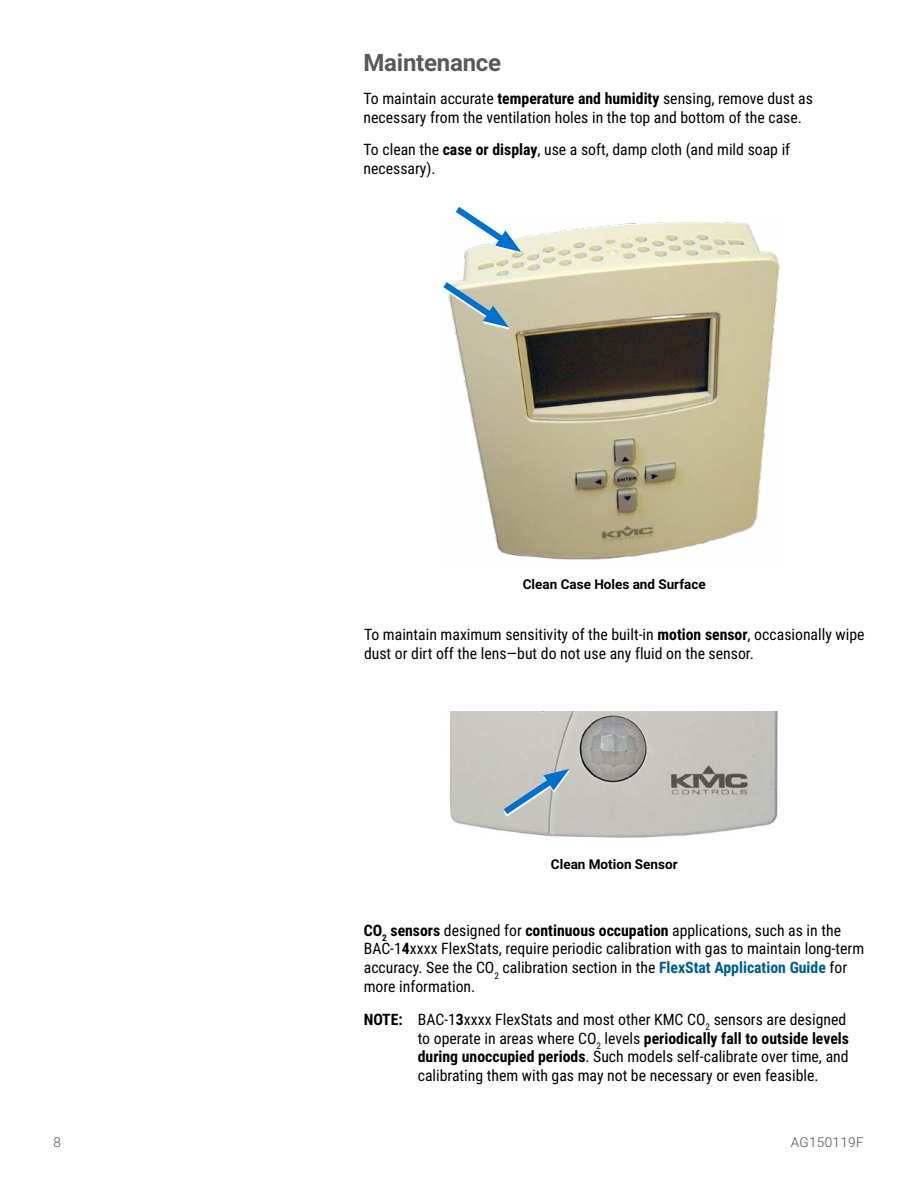
<style>
.page{position:relative;width:918px;height:1188px;background:#fff}
.page>*{position:absolute;margin:0;border:0;box-sizing:border-box;transform-origin:0 0}
.t1{font:700 24px "Roboto";letter-spacing:-.01em;color:#58595b}
.t2{font:15.75px/18.9px "Roboto Condensed";color:#000}
.t3{font:700 13.5px "Roboto";color:#000}
.t4{font:300 13.5px "Roboto";letter-spacing:.025em;color:#4d4d4f}
.s1{font-weight:700}
.s2{font-weight:700;color:#005c91}
</style>
<div class="page">
<img style="left:449px;top:711px;width:329px;height:127px">
<svg style="left:497px;top:769px;width:72px;height:51px;background:#abbbc4"></svg>
<img style="left:454px;top:222px;width:326px;height:338px">
<svg style="left:455px;top:252px;width:66px;height:2px"></svg>
<svg style="left:454px;top:207px;width:67px;height:45px"></svg>
<svg style="left:454px;top:327px;width:55px;height:2px"></svg>
<svg style="left:443px;top:276px;width:66px;height:51px;background:#b7c6c4"></svg>
<h1 class="t1" style="left:364px;top:46px;width:139px">Maintenance</h1>
<p class="t2" style="left:364px;top:88px;width:451px">To maintain accurate <span class="s1">temperature and humidity</span> sensing, remove dust as necessary from the ventilation holes in the top and bottom of the case.</p>
<p class="t2" style="left:364px;top:140px;width:428px">To clean the <span class="s1">case or display</span>, use a soft, damp cloth (and mild soap if necessary).</p>
<p class="t3" style="left:523px;top:575px;width:184px">Clean Case Holes and Surface</p>
<p class="t2" style="left:364px;top:624px;width:502px">To maintain maximum sensitivity of the built-in <span class="s1">motion sensor</span>, occasionally wipe dust or dirt off the lens—but do not use any fluid on the sensor.</p>
<p class="t3" style="left:551px;top:855px;width:128px">Clean Motion Sensor</p>
<p class="t2" style="left:364px;top:920px;width:502px"><span class="s1">CO</span><sub>2</sub> <span class="s1">sensors</span> designed for <span class="s1">continuous occupation</span> applications, such as in the BAC-1<span class="s1">4</span>xxxx FlexStats, require periodic calibration with gas to maintain long-term accuracy. See the CO<sub>2</sub> calibration section in the <span class="s2">FlexStat Application Guide</span> for more information.</p>
<p class="t2" style="left:418px;top:1009px;width:433px;text-indent:-54px"><span class="s1">NOTE:</span> BAC-1<span class="s1">3</span>xxxx FlexStats and most other KMC CO<sub>2</sub> sensors are designed to operate in areas where CO<sub>2</sub> levels <span class="s1">periodically fall to outside levels during unoccupied periods</span>. Such models self-calibrate over time, and calibrating them with gas may not be necessary or even feasible.</p>
<p class="t4" style="left:53px;top:1132px;width:9px">8</p>
<p class="t4" style="left:791px;top:1132px;width:74px">AG150119F</p>
</div>
